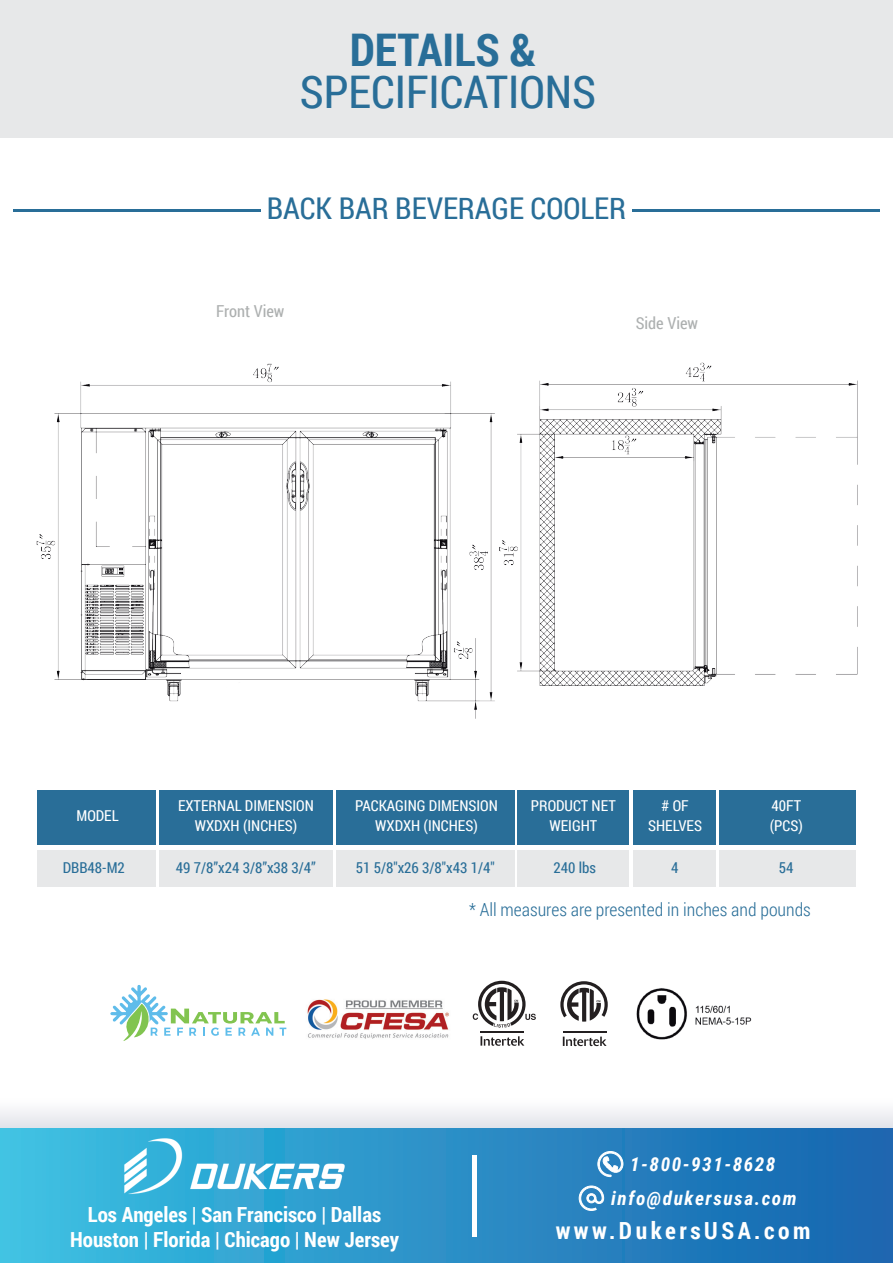
<style>
.page{position:relative;width:893px;height:1263px;background:#fff}
.page>*{position:absolute;margin:0;border:0;box-sizing:border-box;transform-origin:0 0}
.t1{font:45px "Roboto Condensed";color:#296e98}
.t2{font:700 45px "Roboto Condensed";color:#296e98}
.t3{font:30px "Roboto Condensed";color:#296e98}
.t4{font:700 23.55px "Roboto Condensed";letter-spacing:.15em;color:#fff}
.t5{font:700 20.85px/24.9px "Roboto Condensed";color:#fff;text-align:center}
.t6{font:italic 700 19.2px/33.9px "Roboto Condensed";letter-spacing:.08em;color:#fff;text-align:center}
.t7{font:300 18px "Roboto Condensed";color:#296e98}
.t8{font:16.5px "Roboto Condensed";color:#adb0b0}
.t9{font:15px/20.7px "Roboto Condensed";color:#fff;text-align:center}
.t10{font:15px "Roboto Condensed";color:#296e98}
</style>
<div class="page">
<img style="left:36px;top:363px;width:459px;height:356px">
<img style="left:500px;top:362px;width:358px;height:324px">
<div style="left:0;top:1097px;width:893px;height:32px;background:linear-gradient(to bottom,#fff,#e1e3ea)"></div>
<div style="left:0;top:1128px;width:893px;height:135px;background:linear-gradient(to right,#3dc0e2,#1863ae)"></div>
<div style="left:472px;top:1155px;width:5px;height:82px;background:#fff"></div>
<svg style="left:597px;top:1151px;width:26px;height:26px"></svg>
<svg style="left:578px;top:1185px;width:26px;height:26px"></svg>
<img style="left:117px;top:1128px;width:235px;height:75px">
<div style="left:0;top:0;width:893px;height:138px;background:#e7e8e9"></div>
<hr style="left:13px;top:210px;width:248px;height:2px;background:#296e98">
<hr style="left:632px;top:210px;width:248px;height:2px;background:#296e98">
<div style="left:518px;top:790px;width:111px;height:55px;background:#296e98"></div>
<div style="left:159px;top:790px;width:174px;height:55px;background:#296e98"></div>
<div style="left:336px;top:790px;width:179px;height:55px;background:#296e98"></div>
<div style="left:159px;top:851px;width:174px;height:36px;background:#e7e8e9"></div>
<div style="left:336px;top:851px;width:179px;height:36px;background:#e7e8e9"></div>
<div style="left:518px;top:851px;width:111px;height:36px;background:#e7e8e9"></div>
<div style="left:38px;top:790px;width:118px;height:54px;background:#296e98"></div>
<div style="left:38px;top:850px;width:118px;height:36px;background:#e7e8e9"></div>
<div style="left:719px;top:790px;width:136px;height:55px;background:#296e98"></div>
<div style="left:719px;top:851px;width:136px;height:36px;background:#e7e8e9"></div>
<div style="left:633px;top:790px;width:83px;height:55px;background:#296e98"></div>
<div style="left:634px;top:851px;width:82px;height:36px;background:#e7e8e9"></div>
<svg style="left:473px;top:981px;width:63px;height:47px"></svg>
<svg style="left:480px;top:1036px;width:44px;height:10px"></svg>
<hr style="left:480px;top:1031px;width:44px;height:2px;background:#231f20">
<svg style="left:560px;top:981px;width:48px;height:40px"></svg>
<svg style="left:563px;top:1036px;width:44px;height:10px"></svg>
<hr style="left:563px;top:1032px;width:44px;height:1px;background:#231f20">
<svg style="left:110px;top:985px;width:176px;height:56px"></svg>
<img style="left:636px;top:988px;width:116px;height:52px">
<img style="left:307px;top:999px;width:142px;height:40px">
<h1 class="t2" style="left:350px;top:18px;width:188px">DETAILS &amp;</h1>
<h1 class="t1" style="left:300px;top:61px;width:298px">SPECIFICATIONS</h1>
<h2 class="t3" style="left:267px;top:188px;width:361px">BACK BAR BEVERAGE COOLER</h2>
<p class="t8" style="left:216px;top:300px;width:70px">Front View</p>
<p class="t8" style="left:636px;top:311px;width:64px">Side View</p>
<p class="t9" style="left:77px;top:805px;width:44px">MODEL</p>
<p class="t10" style="left:63px;top:857px;width:64px">DBB48-M2</p>
<p class="t9" style="left:178px;top:794px;width:137px">EXTERNAL DIMENSION<br>WXDXH (INCHES)</p>
<p class="t9" style="left:531px;top:794px;width:86px">PRODUCT NET<br>WEIGHT</p>
<p class="t10" style="left:176px;top:857px;width:142px">49 7/8”x24 3/8”x38 3/4”</p>
<p class="t9" style="left:355px;top:794px;width:144px">PACKAGING DIMENSION<br>WXDXH (INCHES)</p>
<p class="t10" style="left:356px;top:857px;width:140px">51 5/8"x26 3/8"x43 1/4"</p>
<p class="t10" style="left:553px;top:857px;width:44px">240 lbs</p>
<p class="t9" style="left:648px;top:795px;width:55px"># OF<br>SHELVES</p>
<p class="t10" style="left:671px;top:857px;width:9px">4</p>
<p class="t9" style="left:770px;top:794px;width:35px;text-align:left">40FT (PCS)</p>
<p class="t10" style="left:779px;top:857px;width:16px">54</p>
<p class="t7" style="left:469px;top:897px;width:343px">* All measures are presented in inches and pounds</p>
<h3 class="t5" style="left:70px;top:1201px;width:330px">Los Angeles | San Francisco | Dallas<br>Houston | Florida | Chicago | New Jersey</h3>
<p class="t6" style="left:611px;top:1146px;width:187px">1-800-931-8628 info@dukersusa.com</p>
<h3 class="t4" style="left:556px;top:1214px;width:256px">www.DukersUSA.com</h3>
</div>
